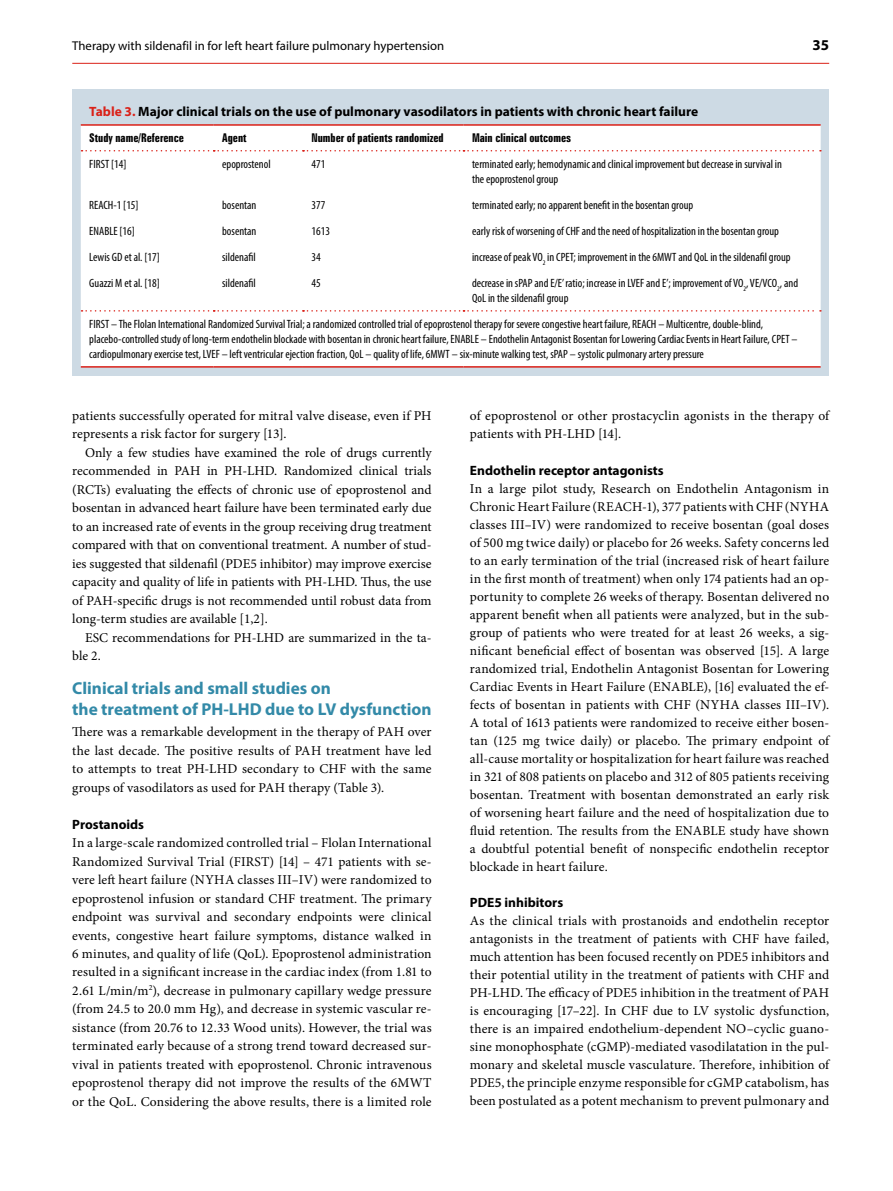
<style>
.page{position:relative;width:893px;height:1191px;background:#fff}
.page>*{position:absolute;margin:0;border:0;box-sizing:border-box;transform-origin:0 0}
.t1{font:700 17.25px/21.1px "Myriad Pro";color:#338aa8}
.t2{font:700 15px "Myriad Pro";color:#000}
.t3{font:13.5px/18px "Minion Pro";letter-spacing:.005em;color:#000;text-align:justify}
.t4{font:700 13.5px "Myriad Pro";color:#000}
.t5{font:12.75px "Myriad Pro";color:#000}
.t6{font:condensed 12px/15px "Myriad Pro";color:#000}
.t7{font:10.95px "Zurich Bd X Cn PL";color:#000}
.s1{color:#da2118}
</style>
<div class="page">
<hr style="left:72px;top:63px;width:757px;height:1px;background:#da2118">
<div style="left:72px;top:89px;width:757px;height:287px;background:#cddae4"></div>
<div style="left:81px;top:126px;width:740px;height:240px;background:#fff"></div>
<svg style="left:82px;top:310px;width:739px;height:1px"></svg>
<hr style="left:81px;top:366px;width:133px;height:2px;background:#da2118">
<hr style="left:214px;top:366px;width:89px;height:2px;background:#da2118">
<hr style="left:303px;top:366px;width:160px;height:2px;background:#da2118">
<hr style="left:463px;top:366px;width:358px;height:2px;background:#da2118">
<svg style="left:82px;top:150px;width:739px;height:1px"></svg>
<hr style="left:81px;top:124px;width:133px;height:2px;background:#da2118">
<hr style="left:214px;top:124px;width:89px;height:2px;background:#da2118">
<hr style="left:303px;top:124px;width:160px;height:2px;background:#da2118">
<hr style="left:463px;top:124px;width:358px;height:2px;background:#da2118">
<p class="t5" style="left:72px;top:38px;width:373px">Therapy with sildenafil in for left heart failure pulmonary hypertension</p>
<p class="t2" style="left:812px;top:35px;width:18px">35</p>
<p class="t4" style="left:89px;top:103px;width:610px"><span class="s1">Table 3.</span> Major clinical trials on the use of pulmonary vasodilators in patients with chronic heart failure</p>
<p class="t7" style="left:89px;top:131px;width:96px">Study name/Reference</p>
<p class="t7" style="left:222px;top:131px;width:26px">Agent</p>
<p class="t7" style="left:311px;top:131px;width:134px">Number of patients randomized</p>
<p class="t7" style="left:472px;top:131px;width:101px">Main clinical outcomes</p>
<p class="t6" style="left:89px;top:157px;width:39px">FIRST [14]</p>
<p class="t6" style="left:222px;top:157px;width:50px">epoprostenol</p>
<p class="t6" style="left:311px;top:157px;width:15px">471</p>
<p class="t6" style="left:472px;top:157px;width:311px">terminated early; hemodynamic and clinical improvement but decrease in survival in the epoprostenol group</p>
<p class="t6" style="left:89px;top:198px;width:51px">REACH‑1 [15]</p>
<p class="t6" style="left:222px;top:198px;width:36px">bosentan</p>
<p class="t6" style="left:311px;top:198px;width:15px">377</p>
<p class="t6" style="left:472px;top:198px;width:223px">terminated early; no apparent benefit in the bosentan group</p>
<p class="t6" style="left:89px;top:224px;width:47px">ENABLE [16]</p>
<p class="t6" style="left:222px;top:224px;width:36px">bosentan</p>
<p class="t6" style="left:311px;top:224px;width:20px">1613</p>
<p class="t6" style="left:472px;top:224px;width:308px">early risk of worsening of CHF and the need of hospitalization in the bosentan group</p>
<p class="t6" style="left:89px;top:250px;width:72px">Lewis GD et al. [17]</p>
<p class="t6" style="left:222px;top:250px;width:35px">sildenafil</p>
<p class="t6" style="left:311px;top:250px;width:11px">34</p>
<p class="t6" style="left:472px;top:250px;width:320px">increase of peak VO<sub>2</sub> in CPET; improvement in the 6MWT and QoL in the sildenafil group</p>
<p class="t6" style="left:89px;top:276px;width:72px">Guazzi M et al. [18]</p>
<p class="t6" style="left:222px;top:276px;width:35px">sildenafil</p>
<p class="t6" style="left:311px;top:276px;width:11px">45</p>
<p class="t6" style="left:472px;top:276px;width:328px">decrease in sPAP and E/E’ ratio; increase in LVEF and E’; improvement of VO<sub>2</sub>, VE/VCO<sub>2</sub>, and<br>QoL in the sildenafil group</p>
<p class="t6" style="left:89px;top:317px;width:710px">FIRST – The Flolan International Randomized Survival Trial; a randomized controlled trial of epoprostenol therapy for severe congestive heart failure, REACH – Multicentre, double‑blind, placebo‑controlled study of long‑term endothelin blockade with bosentan in chronic heart failure, ENABLE – Endothelin Antagonist Bosentan for Lowering Cardiac Events in Heart Failure, CPET – cardiopulmonary exercise test, LVEF – left ventricular ejection fraction, QoL – quality of life, 6MWT – six‑minute walking test, sPAP – systolic pulmonary artery pressure</p>
<p class="t3" style="left:72px;top:406px;width:361px;line-height:18.5px">patients successfully operated for mitral valve disease, even if PH represents a risk factor for surgery [13].</p>
<p class="t3" style="left:72px;top:443px;width:361px;line-height:18.5px;text-indent:13px">Only a few studies have examined the role of drugs currently recommended in PAH in PH‑LHD. Randomized clinical trials (RCTs) evaluating the effects of chronic use of epoprostenol and bosentan in advanced heart failure have been terminated early due to an increased rate of events in the group receiving drug treatment compared with that on conventional treatment. A number of stud‑ ies suggested that sildenafil (PDE5 inhibitor) may improve exercise capacity and quality of life in patients with PH‑LHD. Thus, the use of PAH‑specific drugs is not recommended until robust data from long‑term studies are available [1,2].</p>
<p class="t3" style="left:72px;top:628px;width:361px;line-height:18.5px;text-indent:13px">ESC recommendations for PH‑LHD are summarized in the ta‑ ble 2.</p>
<p class="t1" style="left:72px;top:677px;width:361px">Clinical trials and small studies on<br>the treatment of PH‑LHD due to LV dysfunction</p>
<p class="t3" style="left:72px;top:722px;width:361px;line-height:18.5px">There was a remarkable development in the therapy of PAH over the last decade. The positive results of PAH treatment have led to attempts to treat PH‑LHD secondary to CHF with the same groups of vasodilators as used for PAH therapy (Table 3).</p>
<p class="t4" style="left:72px;top:815px;width:73px">Prostanoids</p>
<p class="t3" style="left:72px;top:833px;width:361px;line-height:18.5px">In a large‑scale randomized controlled trial – Flolan International Randomized Survival Trial (FIRST) [14] – 471 patients with se‑ vere left heart failure (NYHA classes III–IV) were randomized to epoprostenol infusion or standard CHF treatment. The primary endpoint was survival and secondary endpoints were clinical events, congestive heart failure symptoms, distance walked in 6 minutes, and quality of life (QoL). Epoprostenol administration resulted in a significant increase in the cardiac index (from 1.81 to 2.61 L/min/m<sup>2</sup>), decrease in pulmonary capillary wedge pressure (from 24.5 to 20.0 mm Hg), and decrease in systemic vascular re‑ sistance (from 20.76 to 12.33 Wood units). However, the trial was terminated early because of a strong trend toward decreased sur‑ vival in patients treated with epoprostenol. Chronic intravenous epoprostenol therapy did not improve the results of the 6MWT or the QoL. Considering the above results, there is a limited role</p>
<p class="t3" style="left:470px;top:407px;width:361px">of epoprostenol or other prostacyclin agonists in the therapy of patients with PH‑LHD [14].</p>
<p class="t4" style="left:470px;top:461px;width:195px">Endothelin receptor antagonists</p>
<p class="t3" style="left:470px;top:479px;width:361px">In a large pilot study, Research on Endothelin Antagonism in Chronic Heart Failure (REACH‑1), 377 patients with CHF (NYHA classes III–IV) were randomized to receive bosentan (goal doses of 500 mg twice daily) or placebo for 26 weeks. Safety concerns led to an early termination of the trial (increased risk of heart failure in the first month of treatment) when only 174 patients had an op‑ portunity to complete 26 weeks of therapy. Bosentan delivered no apparent benefit when all patients were analyzed, but in the sub‑ group of patients who were treated for at least 26 weeks, a sig‑ nificant beneficial effect of bosentan was observed [15]. A large randomized trial, Endothelin Antagonist Bosentan for Lowering Cardiac Events in Heart Failure (ENABLE), [16] evaluated the ef‑ fects of bosentan in patients with CHF (NYHA classes III–IV).<br>A total of 1613 patients were randomized to receive either bosen‑ tan (125 mg twice daily) or placebo. The primary endpoint of all‑cause mortality or hospitalization for heart failure was reached in 321 of 808 patients on placebo and 312 of 805 patients receiving bosentan. Treatment with bosentan demonstrated an early risk of worsening heart failure and the need of hospitalization due to fluid retention. The results from the ENABLE study have shown a doubtful potential benefit of nonspecific endothelin receptor blockade in heart failure.</p>
<p class="t4" style="left:470px;top:893px;width:95px">PDE5 inhibitors</p>
<p class="t3" style="left:470px;top:911px;width:361px">As the clinical trials with prostanoids and endothelin receptor antagonists in the treatment of patients with CHF have failed, much attention has been focused recently on PDE5 inhibitors and their potential utility in the treatment of patients with CHF and PH‑LHD. The efficacy of PDE5 inhibition in the treatment of PAH is encouraging [17–22]. In CHF due to LV systolic dysfunction, there is an impaired endothelium‑dependent NO–cyclic guano‑ sine monophosphate (cGMP)-mediated vasodilatation in the pul‑ monary and skeletal muscle vasculature. Therefore, inhibition of PDE5, the principle enzyme responsible for cGMP catabolism, has been postulated as a potent mechanism to prevent pulmonary and</p>
</div>
